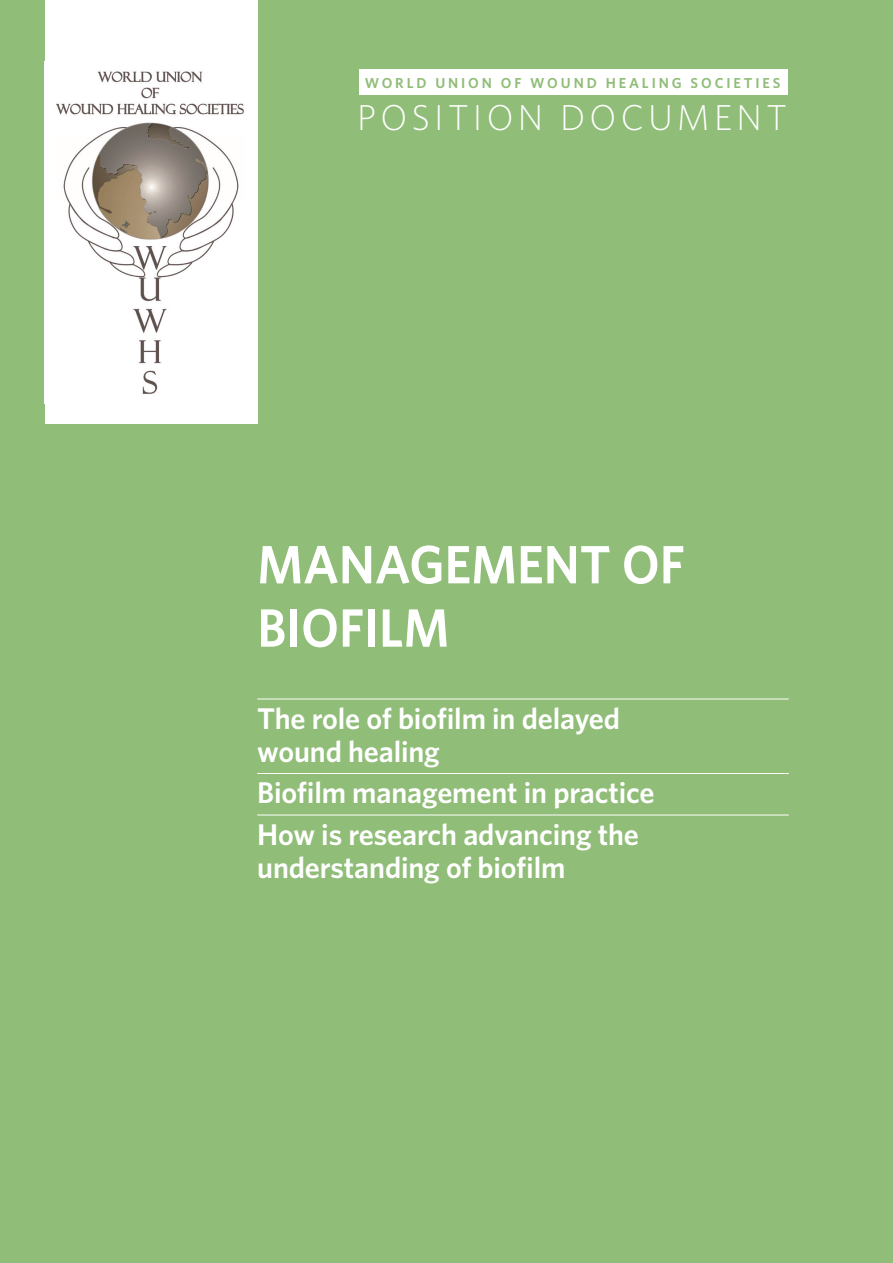
<style>
.page{position:relative;width:893px;height:1263px;background:#90bd77}
.page>*{position:absolute;margin:0;border:0;box-sizing:border-box;transform-origin:0 0}
.CROSSHEAD_BLUE_1{font:600 54px/63.3px "Whitney";color:#fff;scale:.95 1}
.CROSSHEAD_1{font:300 36px "Whitney";letter-spacing:.12em;color:#fff}
.CROSSHEAD_BLUE_1-2{font:600 30px/33px "Whitney";letter-spacing:-.005em;color:#fff}
.CROSSHEAD_1-2{font:600 14.4px "Whitney";letter-spacing:.2em;color:#90bd77}
</style>
<div class="page">
<hr style="left:257px;top:699px;width:532px;height:1px;background:#fff">
<hr style="left:257px;top:773px;width:532px;height:1px;background:#fff">
<hr style="left:257px;top:815px;width:532px;height:1px;background:#fff">
<div style="left:360px;top:69px;width:428px;height:26px;background:#fff"></div>
<div style="left:45px;top:0;width:212px;height:423px;background:#fff"></div>
<img style="left:56px;top:71px;width:188px;height:323px">
<p class="CROSSHEAD_1-2" style="left:365px;top:74px;width:417px">WORLD UNION OF WOUND HEALING SOCIETIES</p>
<p class="CROSSHEAD_1" style="left:357px;top:97px;width:431px">POSITION DOCUMENT</p>
<p class="CROSSHEAD_BLUE_1" style="left:257px;top:531px;width:452px">MANAGEMENT OF<br>BIOFILM</p>
<p class="CROSSHEAD_BLUE_1-2" style="left:257px;top:701px;width:364px">The role of biofilm in delayed wound healing</p>
<p class="CROSSHEAD_BLUE_1-2" style="left:257px;top:776px;width:399px">Biofilm management in practice</p>
<p class="CROSSHEAD_BLUE_1-2" style="left:257px;top:817px;width:383px">How is research advancing the understanding of biofilm</p>
</div>
